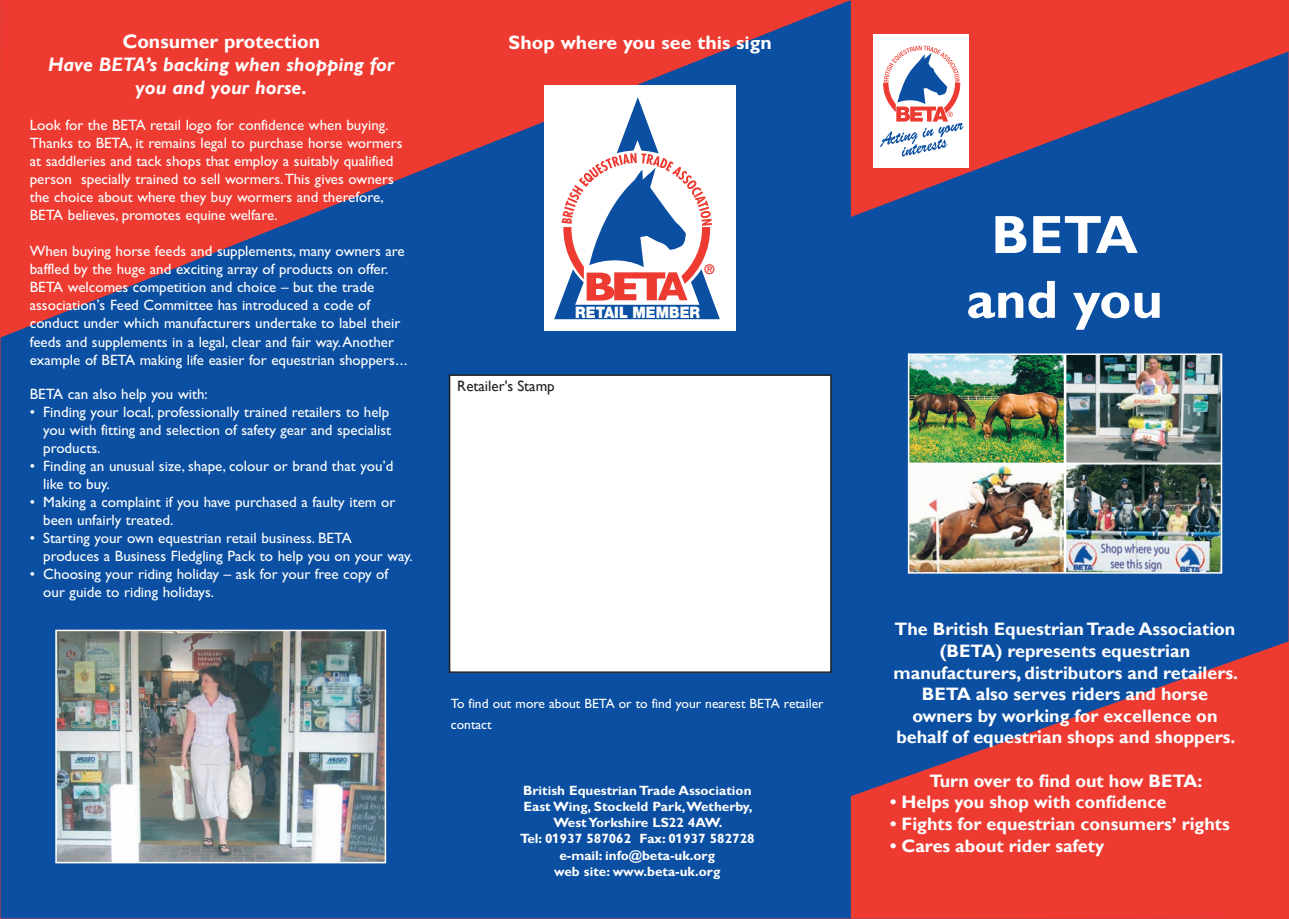
<style>
.page{position:relative;width:1289px;height:919px;background:#fff}
.page>*{position:absolute;margin:0;border:0;box-sizing:border-box;transform-origin:0 0}
.t1{font:700 54px/64.8px "Gill Sans";color:#fff;text-align:center}
.t2{font:italic 700 19.5px/23.4px "Gill Sans";color:#fff;text-align:center}
.t3{font:700 19.5px "Gill Sans SAAB";color:#fff}
.t4{font:700 19.5px "Gill Sans";color:#fff}
.t5{font:700 18px/21.6px "Gill Sans";color:#fff;text-align:center}
.t6{font:900 15.9px "Helvetica Neue";color:#fff;scale:.89 1}
.t7{font:15px/18px "Gill Sans SAAB";color:#fff}
.t8{font:15px "Gill Sans";color:#231f20}
.t9{font:700 13.5px/16.2px "Gill Sans SAAB";color:#fff;text-align:center}
.t10{font:13.5px/21px "Gill Sans SAAB";color:#fff}
.t11{font:700 12.75px "Futura";color:#ee3b32}
</style>
<div class="page">
<div style="left:0;top:0;width:1288px;height:918px;background:#0a4fa2"></div>
<svg style="left:0;top:0;width:850px;height:338px;fill:#ee3b32"></svg>
<svg style="left:850px;top:641px;width:438px;height:277px;fill:#ee3b32"></svg>
<svg style="left:850px;top:0;width:438px;height:217px;fill:#ee3b32"></svg>
<img style="left:58px;top:632px;width:325px;height:228px">
<div style="left:55px;top:629px;width:331px;height:234px;border:2px solid #fff"></div>
<div style="left:449px;top:375px;width:382px;height:297px;background:#fff"></div>
<div style="left:449px;top:374px;width:382px;height:299px;border:2px solid #231f20"></div>
<div style="left:544px;top:85px;width:192px;height:245px;background:#fff"></div>
<svg style="left:554px;top:97px;width:165px;height:222px"></svg>
<div style="left:872px;top:34px;width:96px;height:134px;background:#fff"></div>
<svg style="left:880px;top:19px;width:85px;height:153px"></svg>
<img style="left:910px;top:356px;width:309px;height:214px">
<div style="left:907px;top:353px;width:158px;height:111px;border:2px solid #fff"></div>
<div style="left:907px;top:463px;width:158px;height:110px;border:2px solid #fff"></div>
<div style="left:1064px;top:353px;width:158px;height:111px;border:2px solid #fff"></div>
<div style="left:1064px;top:463px;width:158px;height:110px;border:2px solid #fff"></div>
<h2 class="t4" style="left:122px;top:29px;width:199px">Consumer protection</h2>
<h2 class="t2" style="left:48px;top:52px;width:348px">Have BETA’s backing when shopping for you and your horse.</h2>
<p class="t7" style="left:30px;top:118px;width:374px">Look for the BETA retail logo for confidence when buying.<br>Thanks to BETA, it remains legal to purchase horse wormers at saddleries and tack shops that employ a suitably qualified person specially trained to sell wormers. This gives owners the choice about where they buy wormers and therefore, BETA believes, promotes equine welfare.</p>
<p class="t7" style="left:30px;top:244px;width:381px">When buying horse feeds and supplements, many owners are baffled by the huge and exciting array of products on offer.<br>BETA welcomes competition and choice – but the trade association’s Feed Committee has introduced a code of conduct under which manufacturers undertake to label their feeds and supplements in a legal, clear and fair way. Another example of BETA making life easier for equestrian shoppers…</p>
<p class="t7" style="left:30px;top:386px;width:180px">BETA can also help you with:</p>
<p class="t7" style="left:43px;top:404px;width:349px;text-indent:-13px">• Finding your local, professionally trained retailers to help you with fitting and selection of safety gear and specialist products.</p>
<p class="t7" style="left:43px;top:458px;width:351px;text-indent:-13px">• Finding an unusual size, shape, colour or brand that you’d like to buy.</p>
<p class="t7" style="left:43px;top:494px;width:353px;text-indent:-13px">• Making a complaint if you have purchased a faulty item or been unfairly treated.</p>
<p class="t7" style="left:43px;top:530px;width:371px;text-indent:-13px">• Starting your own equestrian retail business. BETA<br>produces a Business Fledgling Pack to help you on your way.</p>
<p class="t7" style="left:43px;top:566px;width:346px;text-indent:-14px">• Choosing your riding holiday – ask for your free copy of our guide to riding holidays.</p>
<h2 class="t3" style="left:508px;top:36px;width:265px">Shop where you see this sign</h2>
<p class="t11" style="left:704px;top:263px;width:12px">®</p>
<p class="t6" style="left:575px;top:306px;width:142px">RETAIL MEMBER</p>
<p class="t8" style="left:457px;top:377px;width:99px">Retailer's Stamp</p>
<p class="t10" style="left:451px;top:694px;width:374px">To find out more about BETA or to find your nearest BETA retailer contact</p>
<p class="t9" style="left:520px;top:783px;width:236px">British Equestrian Trade Association<br>East Wing, Stockeld Park, Wetherby,<br>West Yorkshire LS22 4AW.<br>Tel: 01937 587062 Fax: 01937 582728 e-mail: info@beta-uk.org<br>web site: www.beta-uk.org</p>
<h1 class="t1" style="left:966px;top:202px;width:198px">BETA and you</h1>
<p class="t5" style="left:893px;top:618px;width:346px">The British Equestrian Trade Association (BETA) represents equestrian manufacturers, distributors and retailers.<br>BETA also serves riders and horse owners by working for excellence on behalf of equestrian shops and shoppers.</p>
<p class="t5" style="left:929px;top:769px;width:274px">Turn over to find out how BETA:</p>
<p class="t5" style="left:890px;top:791px;width:278px">• Helps you shop with confidence</p>
<p class="t5" style="left:890px;top:812px;width:341px">• Fights for equestrian consumers’ rights</p>
<p class="t5" style="left:890px;top:834px;width:216px">• Cares about rider safety</p>
</div>
